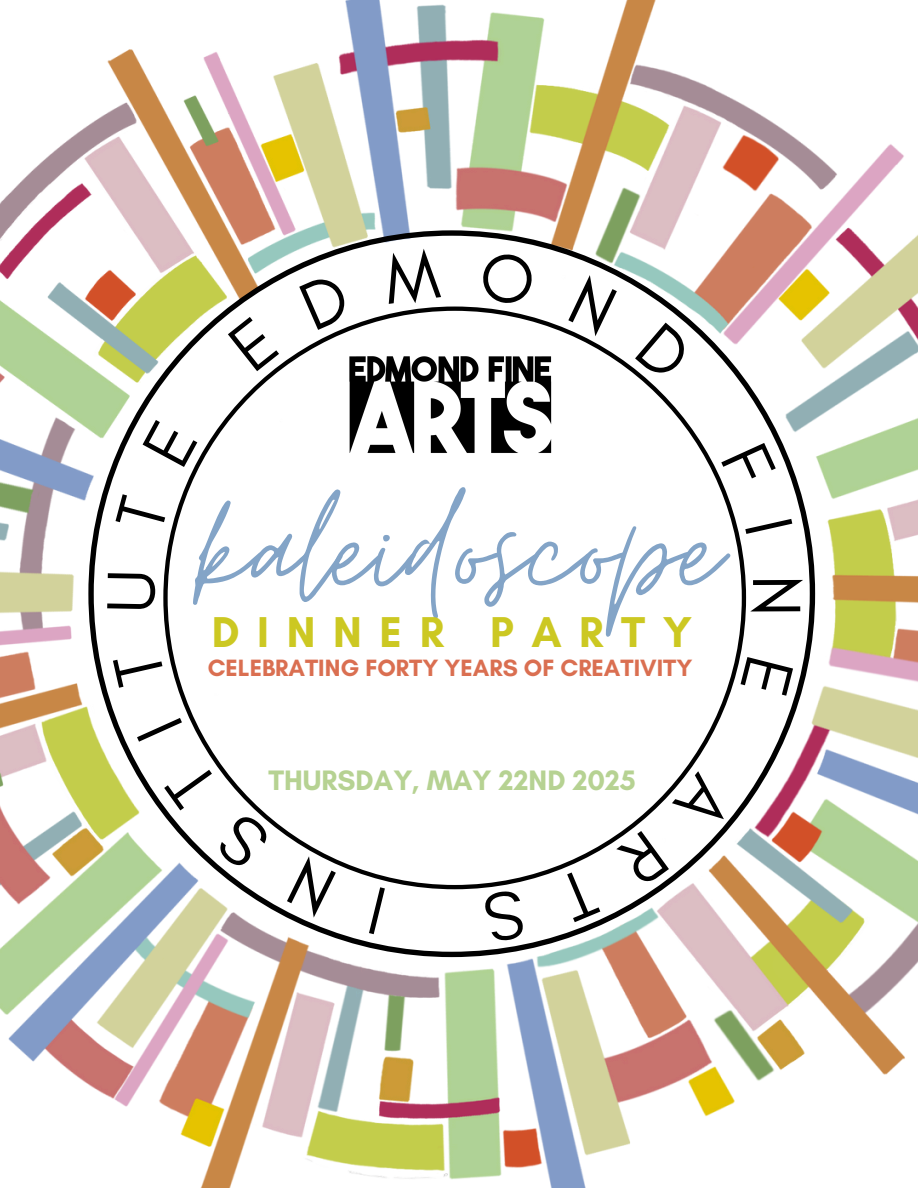
<style>
.page{position:relative;width:918px;height:1188px;background:#fff}
.page>*{position:absolute;margin:0;border:0;box-sizing:border-box;transform-origin:0 0}
.t1{font:176.1px "Moon Time";color:#83a4c7}
.t2{font:69.3px "Glacial Indifference";color:#000}
.t3{font:700 43.95px "Glacial Indifference";letter-spacing:.4em;color:#ccc822}
.t4{font:700 28.65px "Glacial Indifference";color:#b6d292}
.t5{font:700 24px "Glacial Indifference";color:#da6f51}
</style>
<div class="page">
<img style="left:0;top:0;width:918px;height:1188px">
<svg style="left:88px;top:230px;width:727px;height:727px"></svg>
<img style="left:304px;top:275px;width:296px;height:296px">
<svg style="left:227px;top:316px;width:52px;height:55px"></svg>
<svg style="left:299px;top:271px;width:53px;height:59px"></svg>
<svg style="left:382px;top:246px;width:59px;height:61px"></svg>
<svg style="left:480px;top:250px;width:55px;height:57px"></svg>
<svg style="left:567px;top:274px;width:51px;height:62px"></svg>
<svg style="left:635px;top:322px;width:59px;height:60px"></svg>
<svg style="left:721px;top:443px;width:55px;height:45px"></svg>
<svg style="left:745px;top:519px;width:48px;height:15px"></svg>
<svg style="left:741px;top:657px;width:53px;height:39px"></svg>
<svg style="left:616px;top:771px;width:122px;height:117px"></svg>
<svg style="left:557px;top:868px;width:44px;height:55px"></svg>
<svg style="left:285px;top:856px;width:52px;height:62px"></svg>
<svg style="left:369px;top:887px;width:16px;height:48px"></svg>
<svg style="left:483px;top:889px;width:43px;height:54px"></svg>
<svg style="left:164px;top:760px;width:108px;height:112px"></svg>
<svg style="left:136px;top:718px;width:46px;height:24px"></svg>
<svg style="left:112px;top:650px;width:53px;height:38px"></svg>
<svg style="left:106px;top:573px;width:49px;height:36px"></svg>
<svg style="left:115px;top:494px;width:53px;height:39px"></svg>
<svg style="left:142px;top:420px;width:55px;height:47px"></svg>
<h1 class="t1" style="left:197px;top:443px;width:526px">kaleidoscope</h1>
<p class="t5" style="left:208px;top:653px;width:486px">CELEBRATING FORTY YEARS OF CREATIVITY</p>
<h3 class="t3" style="left:212px;top:605px;width:482px">DINNER PARTY</h3>
<h2 class="t2" style="left:819px;top:575px;width:44px;rotate:90deg">N</h2>
<p class="t4" style="left:268px;top:763px;width:369px">THURSDAY, MAY 22ND 2025</p>
</div>
